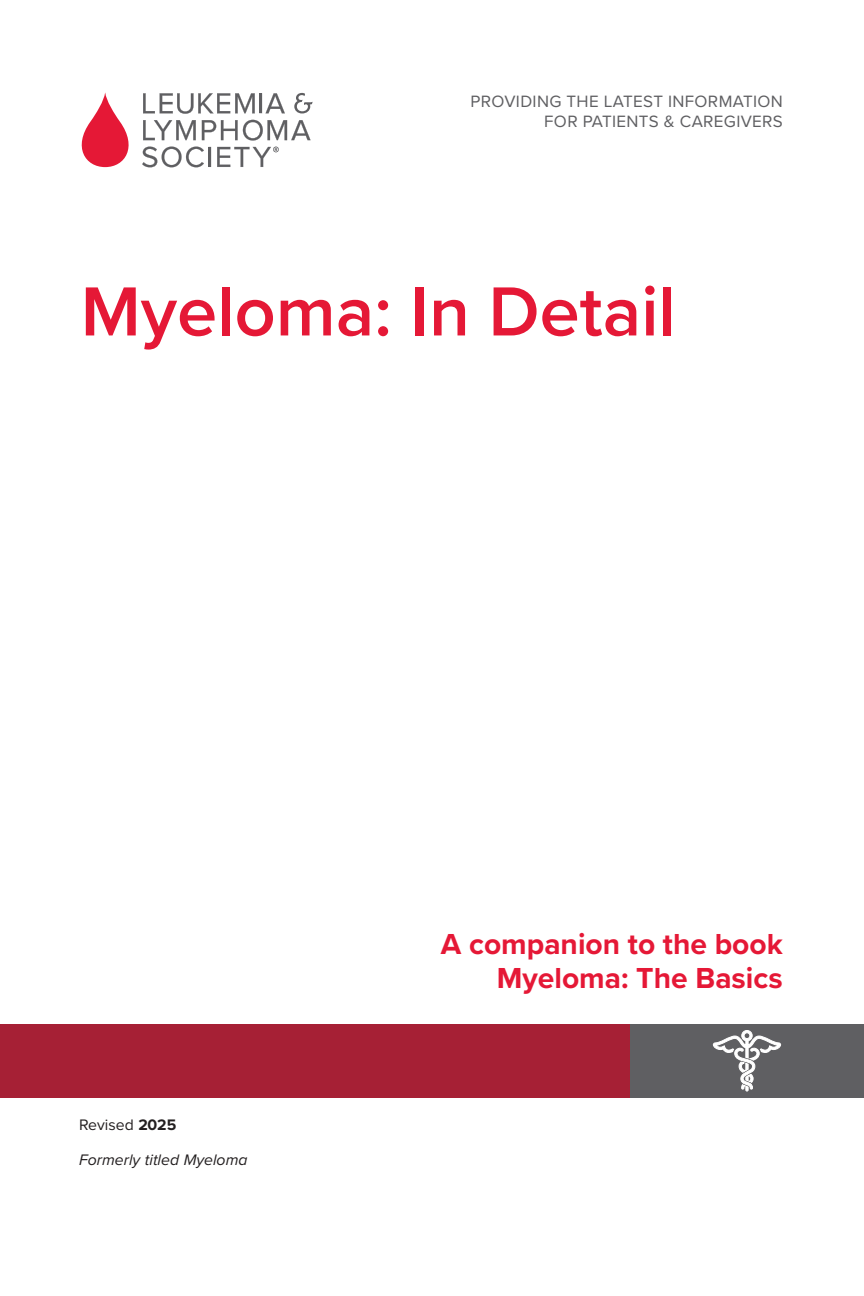
<style>
.page{position:relative;width:864px;height:1296px;background:#fff}
.page>*{position:absolute;margin:0;border:0;box-sizing:border-box;transform-origin:0 0}
.t1{font:600 72px "Proxima Nova";color:#e51836}
.t2{font:700 30px/34px "Proxima Nova";color:#e51836;text-align:right}
.t3{font:17px/20px "Proxima Nova";letter-spacing:.02em;color:#5f5f62;text-align:right}
.t4{font:italic 15.8px "Proxima Nova";color:#231f20}
.t5{font:15.8px "Proxima Nova";color:#231f20}
.s1{font-weight:700}
</style>
<div class="page">
<div style="left:0;top:1024px;width:864px;height:73px;background:#5f5f62"></div>
<div style="left:0;top:1024px;width:630px;height:73px;background:#a62035"></div>
<svg style="left:82px;top:92px;width:231px;height:75px"></svg>
<svg style="left:713px;top:1030px;width:68px;height:62px"></svg>
<p class="t3" style="left:470px;top:90px;width:314px">PROVIDING THE LATEST INFORMATION<br>FOR PATIENTS &amp; CAREGIVERS</p>
<p class="t1" style="left:81px;top:258px;width:597px">Myeloma: In Detail</p>
<p class="t5" style="left:79px;top:1113px;width:99px">Revised <span class="s1">2025</span></p>
<p class="t4" style="left:79px;top:1148px;width:170px">Formerly titled Myeloma</p>
<p class="t2" style="left:441px;top:926px;width:343px">A companion to the book<br>Myeloma: The Basics</p>
</div>
